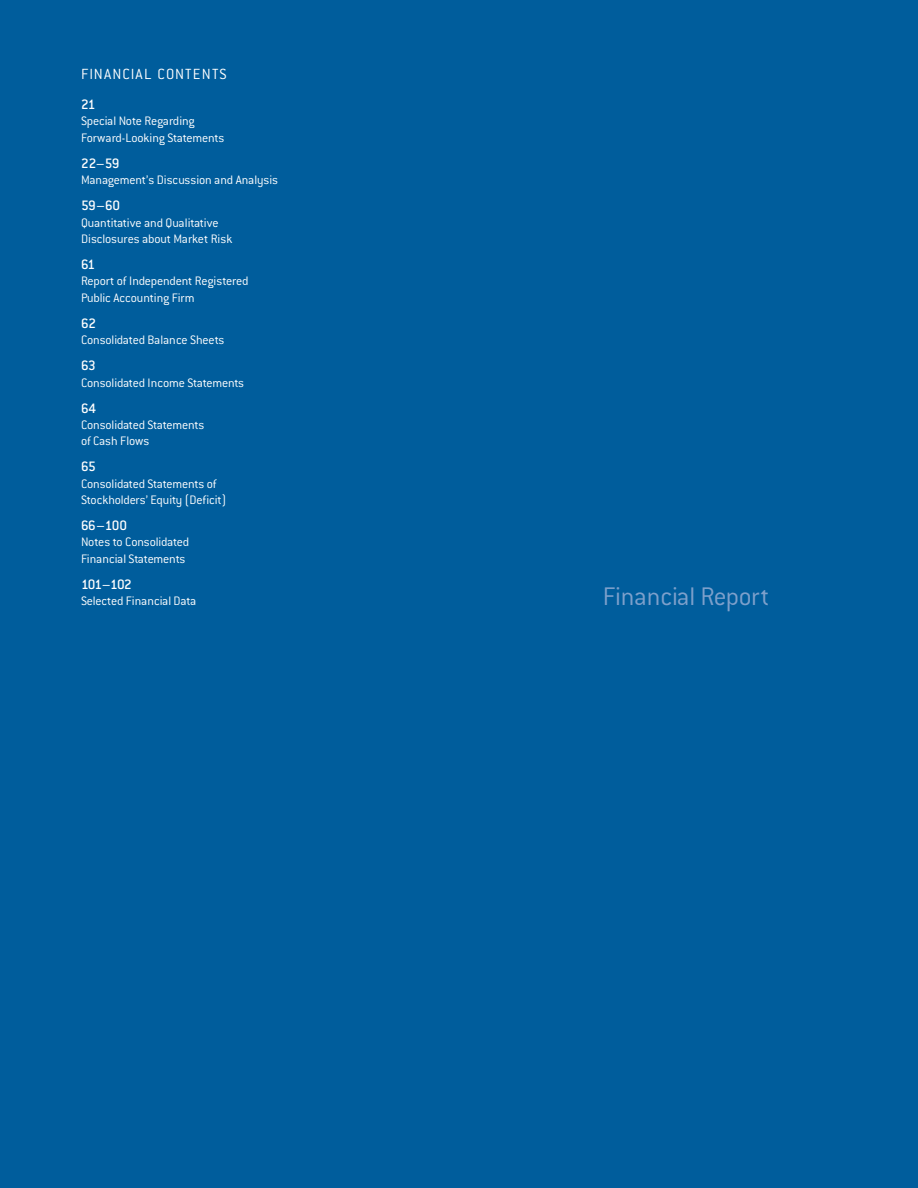
<style>
.page{position:relative;width:918px;height:1188px;background:#005d9c}
.page>*{position:absolute;margin:0;border:0;box-sizing:border-box;transform-origin:0 0}
.t1{font:300 28.05px "Conduit ITC";letter-spacing:-.015em;color:#7da0cb}
.t2{font:300 16.2px "Conduit ITC";letter-spacing:.075em;color:#fff}
.t3{font:500 15px "Conduit ITC";letter-spacing:-.04em;color:#fff}
.t4{font:300 13.5px/16.4px "Conduit ITC";letter-spacing:-.01em;color:#fff}
</style>
<div class="page">
<p class="t2" style="left:81px;top:69px;width:147px">FINANCIAL CONTENTS</p>
<p class="t3" style="left:81px;top:99px;width:16px">21</p>
<p class="t4" style="left:81px;top:114px;width:145px">Special Note Regarding<br>Forward-Looking Statements</p>
<p class="t3" style="left:81px;top:158px;width:40px">22–59</p>
<p class="t4" style="left:81px;top:173px;width:199px">Management’s Discussion and Analysis</p>
<p class="t3" style="left:81px;top:200px;width:41px">59–60</p>
<p class="t4" style="left:81px;top:216px;width:153px">Quantitative and Qualitative<br>Disclosures about Market Risk</p>
<p class="t3" style="left:81px;top:259px;width:16px">61</p>
<p class="t4" style="left:81px;top:274px;width:169px">Report of Independent Registered<br>Public Accounting Firm</p>
<p class="t3" style="left:81px;top:318px;width:16px">62</p>
<p class="t4" style="left:81px;top:333px;width:145px">Consolidated Balance Sheets</p>
<p class="t3" style="left:81px;top:360px;width:16px">63</p>
<p class="t4" style="left:81px;top:376px;width:165px">Consolidated Income Statements</p>
<p class="t3" style="left:81px;top:403px;width:17px">64</p>
<p class="t4" style="left:81px;top:418px;width:125px">Consolidated Statements of Cash Flows</p>
<p class="t3" style="left:81px;top:461px;width:16px">65</p>
<p class="t4" style="left:81px;top:477px;width:147px">Consolidated Statements of<br>Stockholders’ Equity (Deficit)</p>
<p class="t3" style="left:81px;top:520px;width:48px">66–100</p>
<p class="t4" style="left:81px;top:536px;width:110px">Notes to Consolidated<br>Financial Statements</p>
<p class="t3" style="left:81px;top:579px;width:52px">101–102</p>
<p class="t4" style="left:81px;top:594px;width:117px">Selected Financial Data</p>
<p class="t1" style="left:603px;top:587px;width:168px">Financial Report</p>
</div>
